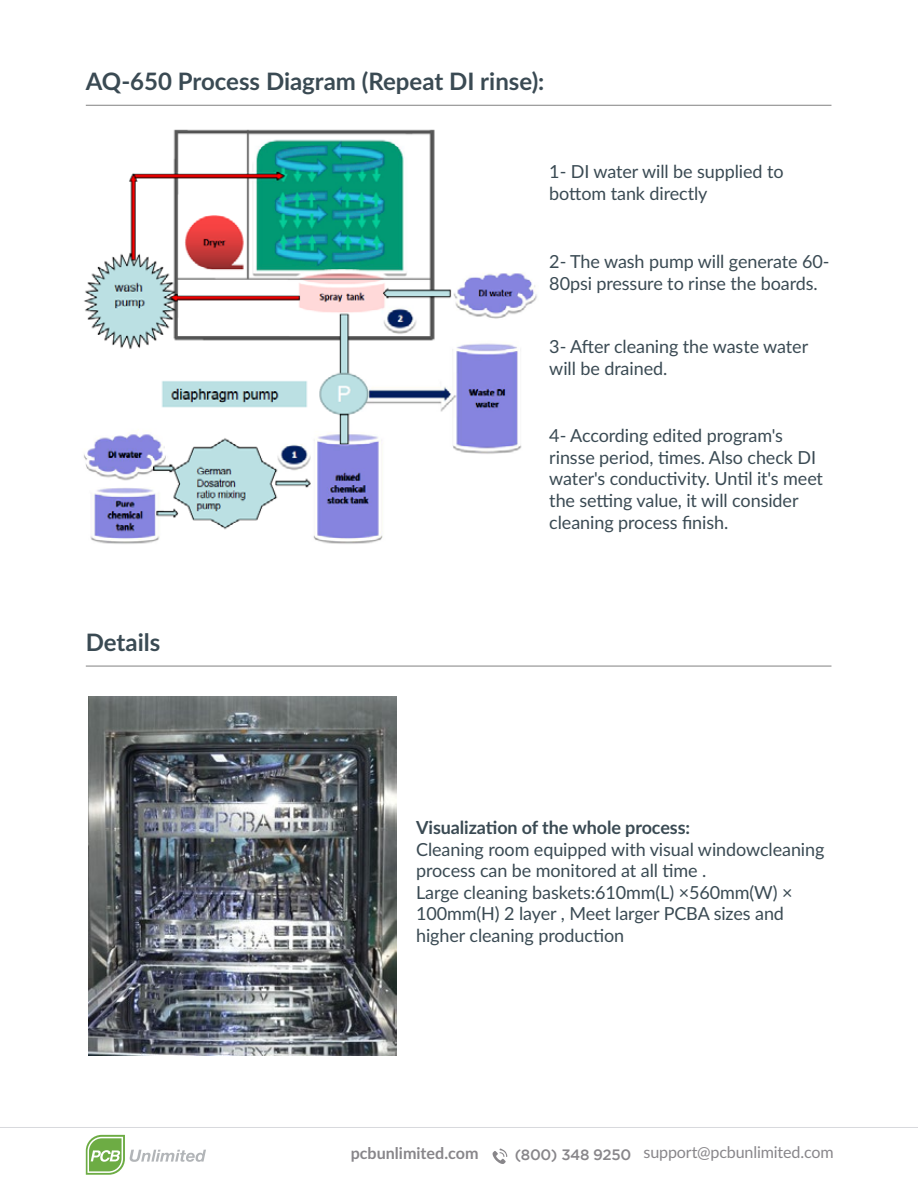
<style>
.page{position:relative;width:918px;height:1188px;background:#fff}
.page>*{position:absolute;margin:0;border:0;box-sizing:border-box;transform-origin:0 0}
.t1{font:700 24px "Lato";color:#3a4a53}
.t2{font:18px/21.6px "Lato";letter-spacing:-.005em;color:#3a4a53}
.t3{font:700 18px "Lato";letter-spacing:-.005em;color:#3a4a53}
.t4{font:16.05px "Lato";letter-spacing:-.01em;color:#88868a}
.t5{font:700 16.05px "Lato";color:#88868a}
</style>
<div class="page">
<svg style="left:86px;top:1135px;width:120px;height:40px"></svg>
<hr style="left:0;top:1127px;width:918px;height:1px;background:#d8d9dd">
<svg style="left:493px;top:1148px;width:14px;height:16px"></svg>
<img style="left:84px;top:105px;width:453px;height:439px">
<hr style="left:86px;top:105px;width:745px;height:1px;background:#818181">
<hr style="left:86px;top:666px;width:745px;height:1px;background:#818181">
<img style="left:88px;top:696px;width:309px;height:359px">
<h1 class="t1" style="left:86px;top:64px;width:460px">AQ-650 Process Diagram (Repeat DI rinse):</h1>
<p class="t2" style="left:549px;top:160px;width:236px">1- DI water will be supplied to bottom tank directly</p>
<p class="t2" style="left:549px;top:250px;width:282px">2- The wash pump will generate 60-<br>80psi pressure to rinse the boards.</p>
<p class="t2" style="left:549px;top:335px;width:260px">3- After cleaning the waste water will be drained.</p>
<h1 class="t1" style="left:86px;top:625px;width:76px">Details</h1>
<p class="t2" style="left:549px;top:424px;width:275px">4- According edited program's rinsse period, times. Also check DI water's conductivity. Until it's meet the setting value, it will consider cleaning process finish.</p>
<p class="t3" style="left:416px;top:814px;width:276px">Visualization of the whole process:</p>
<p class="t2" style="left:416px;top:838px;width:410px">Cleaning room equipped with visual windowcleaning process can be monitored at all time .<br>Large cleaning baskets:610mm(L) ×560mm(W) × 100mm(H) 2 layer , Meet larger PCBA sizes and higher cleaning production</p>
<p class="t5" style="left:351px;top:1142px;width:129px">pcbunlimited.com</p>
<p class="t4" style="left:515px;top:1141px;width:320px"><sub>(800)</sub> <sub>348</sub> <sub>9250</sub> support@pcbunlimited.com</p>
</div>
